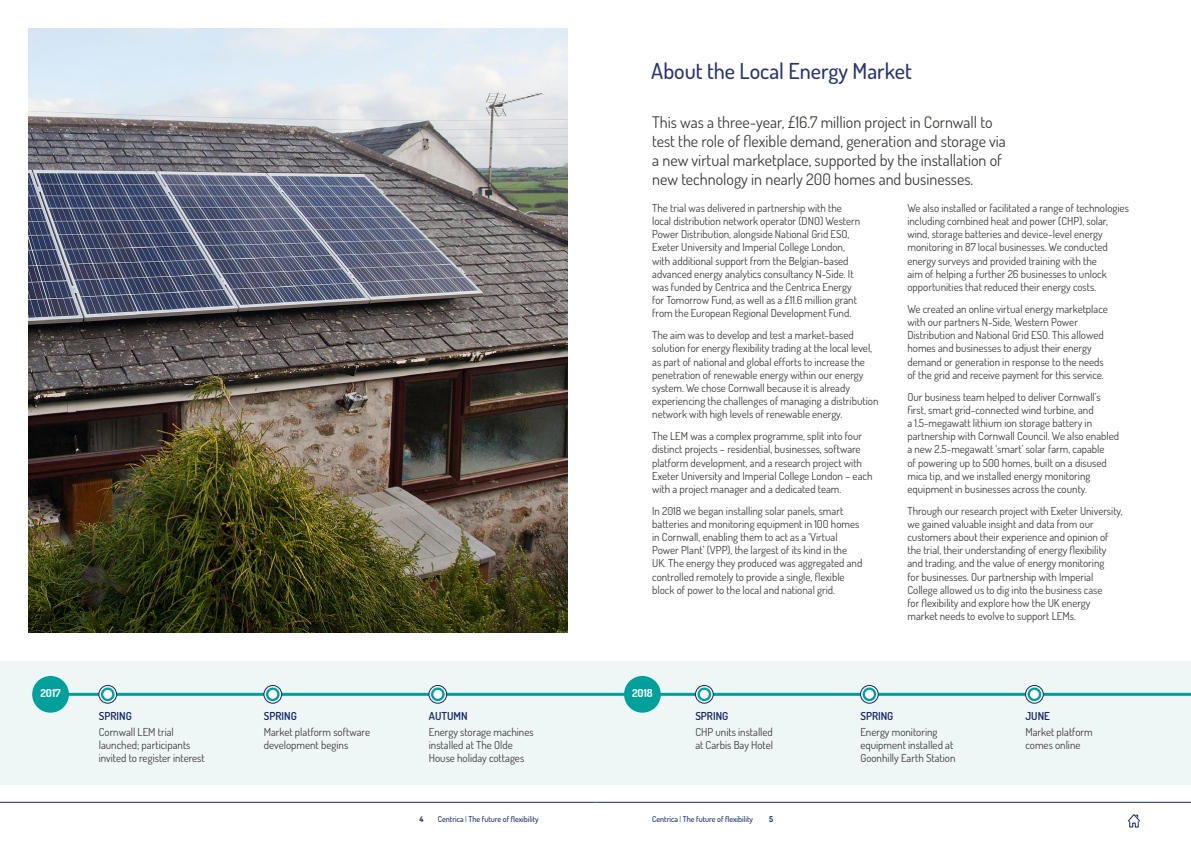
<style>
.page{position:relative;width:1191px;height:842px;background:#fff}
.page>*{position:absolute;margin:0;border:0;box-sizing:border-box;transform-origin:0 0}
.Heading{font:500 22px "Dosis";color:#2a3571}
.Intro_paragraph{font:16px/19.2px "Dosis";color:#3c3c3b}
.Body_Copy{font:11px/13.2px "Dosis";color:#3c3c3b}
.Body_Copy-2{font:600 11px "Dosis";color:#182865}
.Body_Copy-3{font:700 11px "Dosis";color:#fff}
.t1{font:500 8px "Dosis";color:#182865}
.t2{font:700 8px "Dosis";color:#182865}
.s1{color:#00a19a}
</style>
<div class="page">
<div style="left:0;top:661px;width:1191px;height:124px;background:#eff6f6"></div>
<img style="left:28px;top:28px;width:539px;height:605px">
<hr style="left:57px;top:693px;width:1134px;height:3px;background:#00a19a">
<svg style="left:99px;top:685px;width:18px;height:18px"></svg>
<div style="left:99px;top:685px;width:18px;height:18px;border:1px solid #182865;border-radius:50%"></div>
<svg style="left:102px;top:689px;width:11px;height:11px"></svg>
<div style="left:101px;top:687px;width:14px;height:14px;border:2px solid #00a19a;border-radius:50%"></div>
<svg style="left:695px;top:685px;width:18px;height:18px"></svg>
<div style="left:695px;top:685px;width:18px;height:18px;border:1px solid #182865;border-radius:50%"></div>
<svg style="left:698px;top:689px;width:12px;height:11px"></svg>
<div style="left:697px;top:687px;width:14px;height:14px;border:2px solid #00a19a;border-radius:50%"></div>
<svg style="left:264px;top:685px;width:18px;height:18px"></svg>
<div style="left:264px;top:685px;width:18px;height:18px;border:1px solid #182865;border-radius:50%"></div>
<svg style="left:267px;top:689px;width:11px;height:11px"></svg>
<div style="left:266px;top:687px;width:13px;height:14px;border:2px solid #00a19a;border-radius:50%"></div>
<svg style="left:860px;top:685px;width:18px;height:18px"></svg>
<div style="left:860px;top:685px;width:18px;height:18px;border:1px solid #182865;border-radius:50%"></div>
<svg style="left:863px;top:689px;width:12px;height:11px"></svg>
<div style="left:862px;top:687px;width:14px;height:14px;border:2px solid #00a19a;border-radius:50%"></div>
<svg style="left:429px;top:685px;width:18px;height:18px"></svg>
<div style="left:429px;top:685px;width:18px;height:18px;border:1px solid #182865;border-radius:50%"></div>
<svg style="left:432px;top:689px;width:11px;height:11px"></svg>
<div style="left:431px;top:687px;width:13px;height:14px;border:2px solid #00a19a;border-radius:50%"></div>
<svg style="left:1025px;top:685px;width:18px;height:18px"></svg>
<div style="left:1025px;top:685px;width:18px;height:18px;border:1px solid #182865;border-radius:50%"></div>
<svg style="left:1028px;top:689px;width:12px;height:11px"></svg>
<div style="left:1027px;top:687px;width:14px;height:14px;border:2px solid #00a19a;border-radius:50%"></div>
<div style="left:32px;top:676px;width:37px;height:37px;background:#00a19a;border-radius:50%"></div>
<div style="left:624px;top:676px;width:37px;height:37px;background:#00a19a;border-radius:50%"></div>
<svg style="left:1127px;top:814px;width:13px;height:14px"></svg>
<hr style="left:595px;top:802px;width:596px;height:1px;background:#182865">
<hr style="left:0;top:802px;width:595px;height:1px;background:#182865">
<p class="Heading" style="left:651px;top:57px;width:262px">About the Local Energy Market</p>
<p class="Intro_paragraph" style="left:652px;top:112px;width:355px">This was a three-year, £16.7 million project in Cornwall to test the role of flexible demand, generation and storage via a new virtual marketplace, supported by the installation of new technology in nearly 200 homes and businesses.</p>
<p class="Body_Copy" style="left:652px;top:201px;width:209px">The trial was delivered in partnership with the local distribution network operator (DNO) Western Power Distribution, alongside National Grid ESO, Exeter University and Imperial College London, with additional support from the Belgian-based advanced energy analytics consultancy N-Side. It was funded by Centrica and the Centrica Energy for Tomorrow Fund, as well as a £11.6 million grant from the European Regional Development Fund.</p>
<p class="Body_Copy" style="left:652px;top:328px;width:228px">The aim was to develop and test a market-based solution for energy flexibility trading at the local level, as part of national and global efforts to increase the penetration of renewable energy within our energy system. We chose Cornwall because it is already experiencing the challenges of managing a distribution network with high levels of renewable energy.</p>
<p class="Body_Copy" style="left:652px;top:429px;width:222px">The LEM was a complex programme, split into four distinct projects – residential, businesses, software platform development, and a research project with Exeter University and Imperial College London – each with a project manager and a dedicated team.</p>
<p class="Body_Copy" style="left:652px;top:504px;width:212px">In 2018 we began installing solar panels, smart batteries and monitoring equipment in 100 homes in Cornwall, enabling them to act as a ‘Virtual Power Plant’ (VPP), the largest of its kind in the UK. The energy they produced was aggregated and controlled remotely to provide a single, flexible block of power to the local and national grid.</p>
<p class="Body_Copy-3" style="left:40px;top:686px;width:22px">2017</p>
<p class="Body_Copy-3" style="left:632px;top:686px;width:22px">2018</p>
<p class="Body_Copy" style="left:907px;top:201px;width:223px">We also installed or facilitated a range of technologies including combined heat and power (CHP), solar, wind, storage batteries and device-level energy monitoring in 87 local businesses. We conducted energy surveys and provided training with the<br>aim of helping a further 26 businesses to unlock opportunities that reduced their energy costs.</p>
<p class="Body_Copy" style="left:907px;top:302px;width:202px">We created an online virtual energy marketplace with our partners N-Side, Western Power Distribution and National Grid ESO. This allowed homes and businesses to adjust their energy demand or generation in response to the needs of the grid and receive payment for this service.</p>
<p class="Body_Copy" style="left:907px;top:390px;width:213px">Our business team helped to deliver Cornwall’s first, smart grid-connected wind turbine, and<br>a 1.5-megawatt lithium ion storage battery in partnership with Cornwall Council. We also enabled a new 2.5-megawatt ‘smart’ solar farm, capable<br>of powering up to 500 homes, built on a disused mica tip, and we installed energy monitoring equipment in businesses across the county.</p>
<p class="Body_Copy" style="left:907px;top:504px;width:217px">Through our research project with Exeter University, we gained valuable insight and data from our customers about their experience and opinion of the trial, their understanding of energy flexibility and trading, and the value of energy monitoring<br>for businesses. Our partnership with Imperial College allowed us to dig into the business case<br>for flexibility and explore how the UK energy market needs to evolve to support LEMs.</p>
<p class="Body_Copy-2" style="left:99px;top:708px;width:35px">SPRING</p>
<p class="Body_Copy" style="left:99px;top:725px;width:108px">Cornwall LEM trial launched; participants invited to register interest</p>
<p class="Body_Copy-2" style="left:264px;top:708px;width:35px">SPRING</p>
<p class="Body_Copy" style="left:264px;top:725px;width:108px">Market platform software development begins</p>
<p class="Body_Copy-2" style="left:429px;top:708px;width:40px">AUTUMN</p>
<p class="Body_Copy" style="left:429px;top:725px;width:106px">Energy storage machines installed at The Olde<br>House holiday cottages</p>
<p class="Body_Copy-2" style="left:695px;top:708px;width:35px">SPRING</p>
<p class="Body_Copy" style="left:695px;top:725px;width:79px">CHP units installed at Carbis Bay Hotel</p>
<p class="t2" style="left:419px;top:814px;width:6px">4</p>
<p class="t1" style="left:438px;top:814px;width:102px">Centrica <span class="s1">|</span> The future of flexibility</p>
<p class="t1" style="left:652px;top:814px;width:102px">Centrica <span class="s1">|</span> The future of flexibility</p>
<p class="t2" style="left:769px;top:814px;width:6px">5</p>
<p class="Body_Copy-2" style="left:860px;top:708px;width:35px">SPRING</p>
<p class="Body_Copy" style="left:860px;top:725px;width:97px">Energy monitoring equipment installed at<br>Goonhilly Earth Station</p>
<p class="Body_Copy-2" style="left:1025px;top:708px;width:26px">JUNE</p>
<p class="Body_Copy" style="left:1025px;top:725px;width:69px">Market platform comes online</p>
</div>
